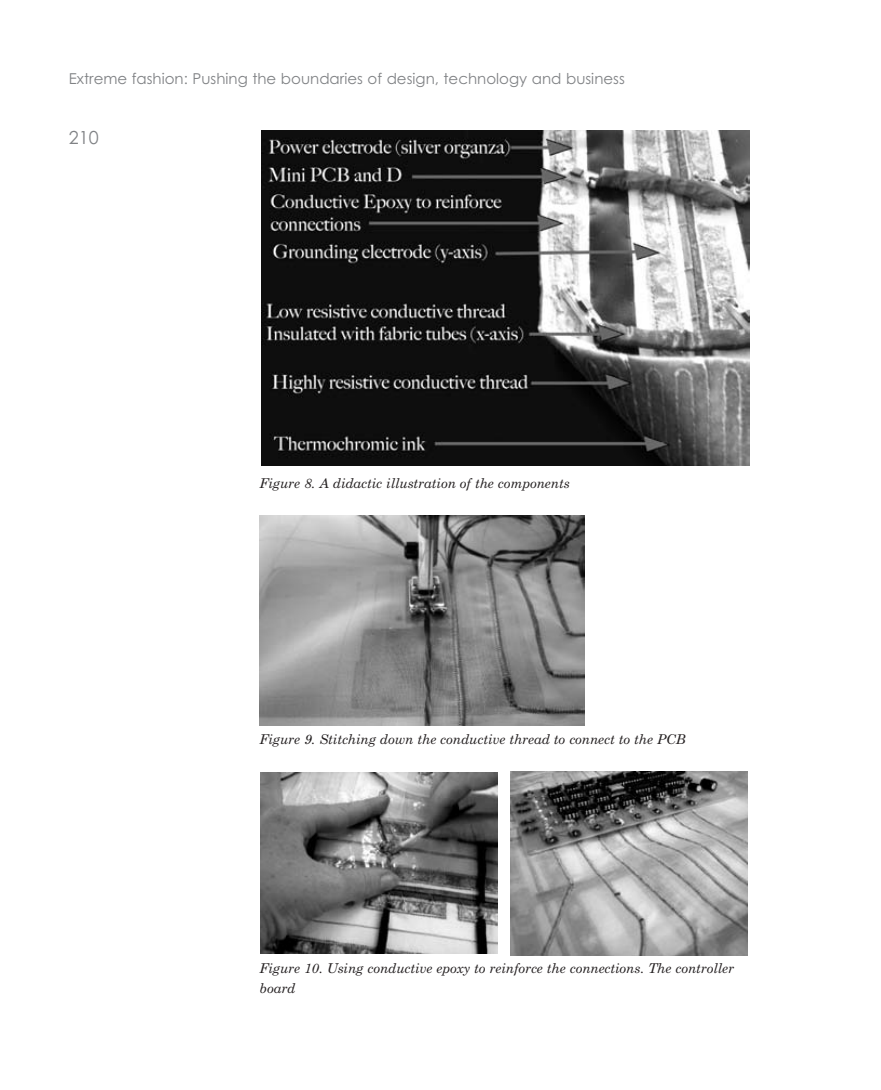
<style>
.page{position:relative;width:881px;height:1090px;background:#fff}
.page>*{position:absolute;margin:0;border:0;box-sizing:border-box;transform-origin:0 0}
.t1{font:18px "Century Gothic";color:#808285}
.t2{font:15px "Century Gothic";color:#808285}
.t3{font:italic 13.5px/19.5px "Century Schoolbook";letter-spacing:-.005em;color:#231f20}
</style>
<div class="page">
<svg style="left:259px;top:130px;width:491px;height:826px"></svg>
<p class="t2" style="left:69px;top:73px;width:557px">Extreme fashion: Pushing the boundaries of design, technology and business</p>
<h1 class="t1" style="left:69px;top:130px;width:31px">210</h1>
<p class="t3" style="left:259px;top:474px;width:311px">Figure 8. A didactic illustration of the components</p>
<p class="t3" style="left:259px;top:730px;width:427px">Figure 9. Stitching down the conductive thread to connect to the PCB</p>
<p class="t3" style="left:259px;top:959px;width:476px">Figure 10. Using conductive epoxy to reinforce the connections. The controller board</p>
</div>
